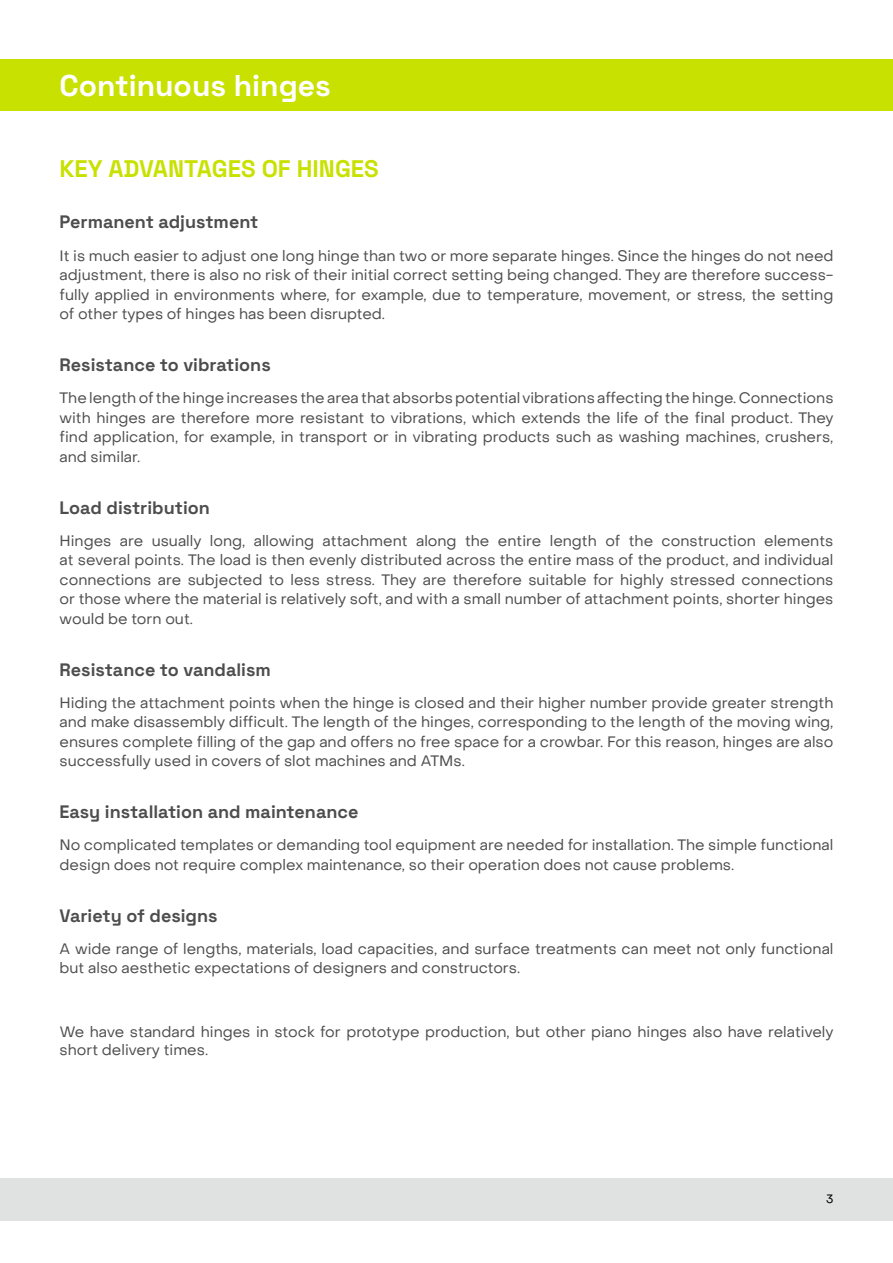
<style>
.page{position:relative;width:893px;height:1263px;background:#fff}
.page>*{position:absolute;margin:0;border:0;box-sizing:border-box;transform-origin:0 0}
.t1{font:700 30px "Space Grotesk";color:#fff}
.t2{font:700 24px "Space Grotesk";color:#c8e100}
.t3{font:700 18px "Space Grotesk";color:#4d4d4d}
.t4{font:15px/19.5px "Object Sans";color:#4d4d4d;text-align:justify}
.t5{font:12px "Object Sans";color:#000}
</style>
<div class="page">
<div style="left:0;top:60px;width:893px;height:51px;background:#c8e100"></div>
<div style="left:0;top:1178px;width:893px;height:42px;background:#e0e2e2"></div>
<p class="t1" style="left:60px;top:62px;width:273px">Continuous hinges</p>
<p class="t2" style="left:60px;top:149px;width:321px">KEY ADVANTAGES OF HINGES</p>
<p class="t3" style="left:60px;top:208px;width:200px">Permanent adjustment</p>
<p class="t4" style="left:60px;top:246px;width:775px">It is much easier to adjust one long hinge than two or more separate hinges. Since the hinges do not need adjustment, there is also no risk of their initial correct setting being changed. They are therefore success&shy;fully applied in environments where, for example, due to temperature, movement, or stress, the setting of other types of hinges has been disrupted.</p>
<p class="t3" style="left:60px;top:351px;width:213px">Resistance to vibrations</p>
<p class="t4" style="left:60px;top:388px;width:775px">The length of the hinge increases the area that absorbs potential vibrations affecting the hinge. Connections with hinges are therefore more resistant to vibrations, which extends the life of the final product. They find application, for example, in transport or in vibrating products such as washing machines, crushers, and similar.</p>
<p class="t3" style="left:60px;top:493px;width:152px">Load distribution</p>
<p class="t4" style="left:60px;top:531px;width:775px">Hinges are usually long, allowing attachment along the entire length of the construction elements at several points. The load is then evenly distributed across the entire mass of the product, and individual connections are subjected to less stress. They are therefore suitable for highly stressed connections or those where the material is relatively soft, and with a small number of attachment points, shorter hinges would be torn out.</p>
<p class="t3" style="left:60px;top:655px;width:213px">Resistance to vandalism</p>
<p class="t4" style="left:60px;top:693px;width:775px">Hiding the attachment points when the hinge is closed and their higher number provide greater strength and make disassembly difficult. The length of the hinges, corresponding to the length of the moving wing, ensures complete filling of the gap and offers no free space for a crowbar. For this reason, hinges are also successfully used in covers of slot machines and ATMs.</p>
<p class="t3" style="left:60px;top:798px;width:300px">Easy installation and maintenance</p>
<p class="t4" style="left:60px;top:835px;width:775px">No complicated templates or demanding tool equipment are needed for installation. The simple functional design does not require complex maintenance, so their operation does not cause problems.</p>
<p class="t3" style="left:60px;top:901px;width:160px">Variety of designs</p>
<p class="t4" style="left:60px;top:939px;width:775px">A wide range of lengths, materials, load capacities, and surface treatments can meet not only functional but also aesthetic expectations of designers and constructors.</p>
<p class="t4" style="left:60px;top:1022px;width:775px;line-height:18px">We have standard hinges in stock for prototype production, but other piano hinges also have relatively short delivery times.</p>
<p class="t5" style="left:826px;top:1192px;width:9px">3</p>
</div>
